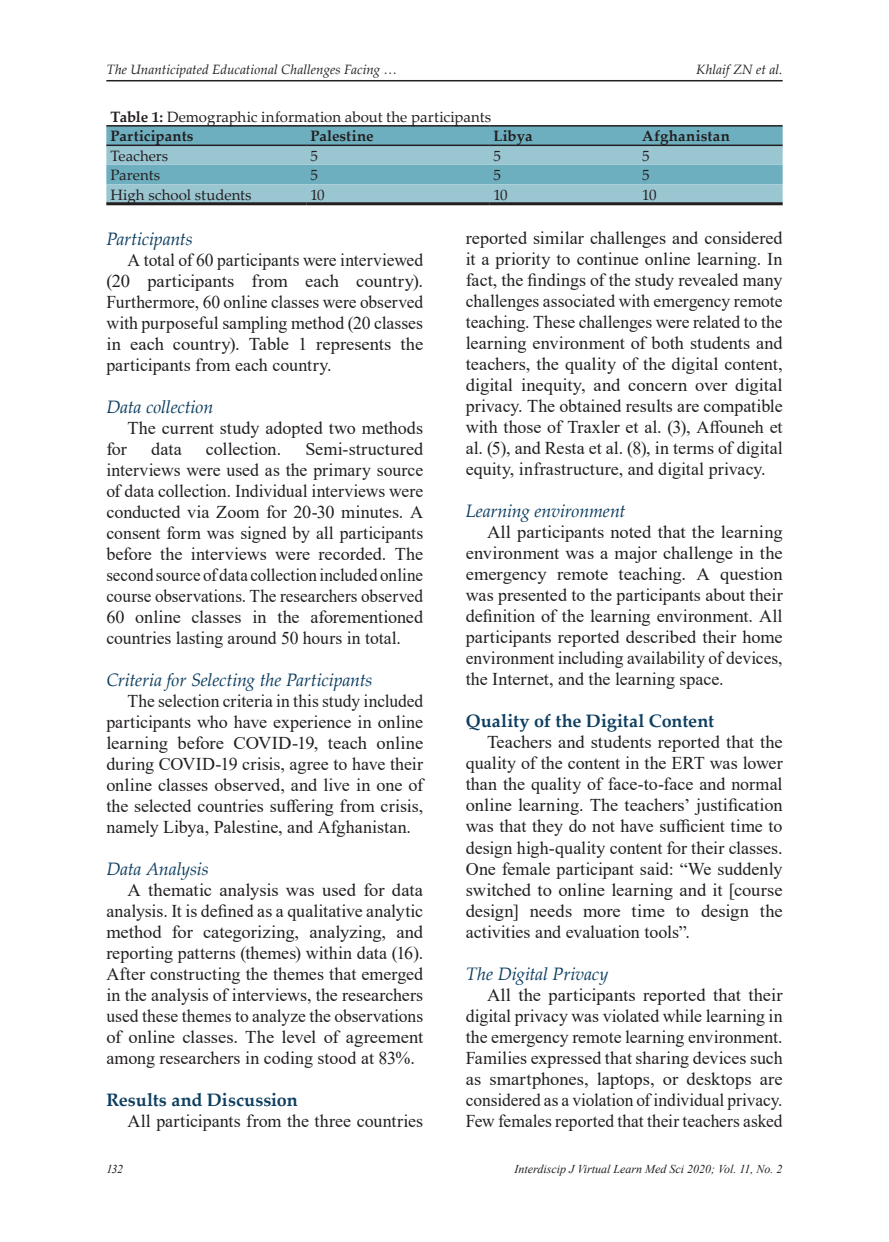
<style>
.page{position:relative;width:889px;height:1242px;background:#fff}
.page>*{position:absolute;margin:0;border:0;box-sizing:border-box;transform-origin:0 0}
.t1{font:18px/21px "Times New Roman";color:#231f20;text-align:justify}
.t2{font:italic 18px "Palatino Linotype";letter-spacing:-.01em;color:#0e3f61}
.t3{font:700 18px "Palatino Linotype";color:#0e3f61}
.t4{font:15px/19.5px "Palatino Linotype";color:#231f20}
.t5{font:700 15px "Palatino Linotype";letter-spacing:.015em;color:#231f20}
.t6{font:italic 13.5px "Palatino Linotype";letter-spacing:.005em;color:#231f20}
.t7{font:italic 12px "Times New Roman";color:#231f20}
.s1{font-weight:700}
</style>
<div class="page">
<hr style="left:106px;top:80px;width:676px;height:1px;background:#231f20">
<svg style="left:106px;top:127px;width:676px;height:75px;background:#84b9c7"></svg>
<hr style="left:106px;top:125px;width:200px;height:2px;background:#231f20">
<hr style="left:306px;top:125px;width:183px;height:2px;background:#231f20">
<hr style="left:489px;top:125px;width:149px;height:2px;background:#231f20">
<hr style="left:638px;top:125px;width:144px;height:2px;background:#231f20">
<hr style="left:106px;top:145px;width:200px;height:1px;background:#231f20">
<hr style="left:306px;top:145px;width:183px;height:1px;background:#231f20">
<hr style="left:489px;top:145px;width:149px;height:1px;background:#231f20">
<hr style="left:638px;top:145px;width:144px;height:1px;background:#231f20">
<hr style="left:106px;top:202px;width:200px;height:3px;background:#231f20">
<hr style="left:306px;top:202px;width:183px;height:3px;background:#231f20">
<hr style="left:489px;top:202px;width:149px;height:3px;background:#231f20">
<hr style="left:638px;top:202px;width:144px;height:3px;background:#231f20">
<p class="t6" style="left:106px;top:59px;width:292px">The Unanticipated Educational Challenges Facing …</p>
<p class="t6" style="left:696px;top:59px;width:88px">Khlaif ZN et al.</p>
<p class="t4" style="left:111px;top:106px;width:382px"><span class="s1">Table 1:</span> Demographic information about the participants<br><span class="s1">Participants</span></p>
<p class="t5" style="left:310px;top:125px;width:65px">Palestine</p>
<p class="t5" style="left:493px;top:125px;width:41px">Libya</p>
<p class="t5" style="left:642px;top:125px;width:89px">Afghanistan</p>
<p class="t4" style="left:111px;top:145px;width:59px">Teachers</p>
<p class="t4" style="left:310px;top:145px;width:9px">5</p>
<p class="t4" style="left:493px;top:145px;width:9px">5</p>
<p class="t4" style="left:642px;top:145px;width:9px">5</p>
<p class="t4" style="left:111px;top:165px;width:51px">Parents</p>
<p class="t4" style="left:310px;top:165px;width:9px">5</p>
<p class="t4" style="left:493px;top:165px;width:9px">5</p>
<p class="t4" style="left:642px;top:165px;width:9px">5</p>
<p class="t4" style="left:111px;top:184px;width:143px">High school students</p>
<p class="t4" style="left:310px;top:184px;width:16px">10</p>
<p class="t4" style="left:493px;top:184px;width:16px">10</p>
<p class="t4" style="left:642px;top:184px;width:16px">10</p>
<p class="t2" style="left:106px;top:226px;width:88px">Participants</p>
<p class="t1" style="left:106px;top:249px;width:318px;text-indent:21px">A total of 60 participants were interviewed (20 participants from each country).<br>Furthermore, 60 online classes were observed with purposeful sampling method (20 classes in each country). Table 1 represents the participants from each country.</p>
<p class="t2" style="left:106px;top:394px;width:109px">Data collection</p>
<p class="t1" style="left:128px;top:417px;width:297px">The current study adopted two methods</p>
<p class="t1" style="left:106px;top:438px;width:22px">for</p>
<p class="t1" style="left:151px;top:438px;width:32px">data</p>
<p class="t1" style="left:206px;top:438px;width:77px">collection.</p>
<p class="t1" style="left:106px;top:438px;width:318px;text-indent:199px">Semi-structured interviews were used as the primary source of data collection. Individual interviews were conducted via Zoom for 20-30 minutes. A consent form was signed by all participants before the interviews were recorded. The second source of data collection included online course observations. The researchers observed 60 online classes in the aforementioned countries lasting around 50 hours in total.</p>
<p class="t2" style="left:106px;top:667px;width:267px">Criteria for Selecting the Participants</p>
<p class="t1" style="left:106px;top:690px;width:318px;text-indent:21px">The selection criteria in this study included participants who have experience in online learning before COVID-19, teach online during COVID-19 crisis, agree to have their online classes observed, and live in one of the selected countries suffering from crisis, namely Libya, Palestine, and Afghanistan.</p>
<p class="t2" style="left:106px;top:856px;width:104px">Data Analysis</p>
<p class="t1" style="left:106px;top:879px;width:318px;text-indent:21px">A thematic analysis was used for data analysis. It is defined as a qualitative analytic method for categorizing, analyzing, and reporting patterns (themes) within data (16).<br>After constructing the themes that emerged in the analysis of interviews, the researchers used these themes to analyze the observations of online classes. The level of agreement among researchers in coding stood at 83%.</p>
<p class="t3" style="left:106px;top:1087px;width:193px">Results and Discussion</p>
<p class="t1" style="left:128px;top:1110px;width:297px">All participants from the three countries</p>
<p class="t1" style="left:466px;top:227px;width:318px">reported similar challenges and considered it a priority to continue online learning. In fact, the findings of the study revealed many challenges associated with emergency remote teaching. These challenges were related to the learning environment of both students and teachers, the quality of the digital content, digital inequity, and concern over digital privacy. The obtained results are compatible with those of Traxler et al. (3), Affouneh et al. (5), and Resta et al. (8), in terms of digital equity, infrastructure, and digital privacy.</p>
<p class="t2" style="left:466px;top:498px;width:161px">Learning environment</p>
<p class="t1" style="left:466px;top:521px;width:318px;text-indent:21px">All participants noted that the learning environment was a major challenge in the emergency remote teaching. A question was presented to the participants about their definition of the learning environment. All participants reported described their home environment including availability of devices, the Internet, and the learning space.</p>
<p class="t3" style="left:466px;top:708px;width:250px">Quality of the Digital Content</p>
<p class="t1" style="left:466px;top:731px;width:318px;text-indent:21px">Teachers and students reported that the quality of the content in the ERT was lower than the quality of face-to-face and normal online learning. The teachers’ justification was that they do not have sufficient time to design high-quality content for their classes.<br>One female participant said: “We suddenly switched to online learning and it [course design] needs more time to design the activities and evaluation tools”.</p>
<p class="t2" style="left:466px;top:960px;width:144px">The Digital Privacy</p>
<p class="t1" style="left:466px;top:983px;width:318px;text-indent:21px">All the participants reported that their digital privacy was violated while learning in the emergency remote learning environment.<br>Families expressed that sharing devices such as smartphones, laptops, or desktops are considered as a violation of individual privacy.<br>Few females reported that their teachers asked</p>
<p class="t7" style="left:106px;top:1160px;width:18px">132</p>
<p class="t7" style="left:514px;top:1160px;width:270px">Interdiscip J Virtual Learn Med Sci 2020; Vol. 11, No. 2</p>
</div>
